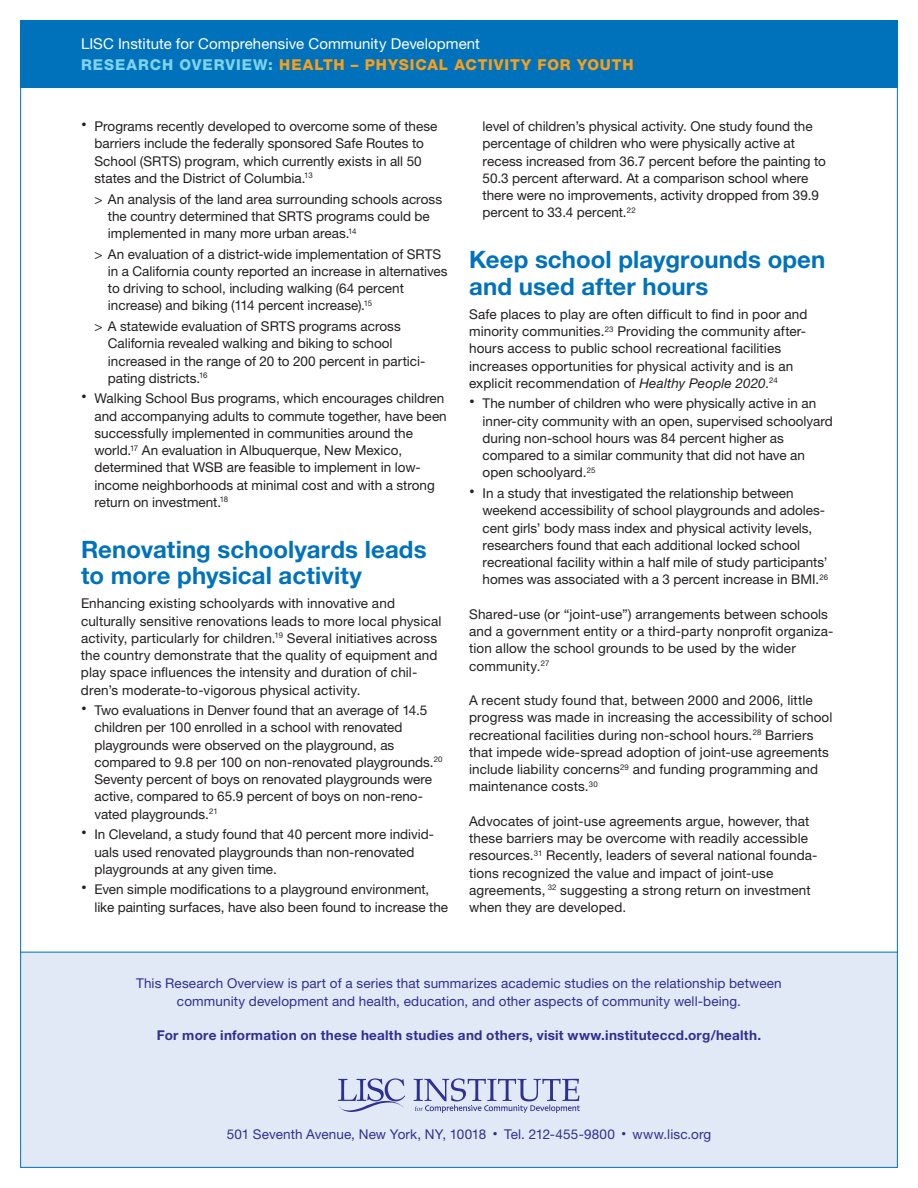
<style>
.page{position:relative;width:918px;height:1188px;background:#fff}
.page>*{position:absolute;margin:0;border:0;box-sizing:border-box;transform-origin:0 0}
.t1{font:700 24px/26.7px "Helvetica Neue LT Std";letter-spacing:.005em;color:#0072bc}
.t2{font:15px/21px "Helvetica Neue LT Std";letter-spacing:.005em;color:#fff}
.t3{font:13.5px/17.2px "Helvetica Neue LT Std";color:#231f20}
.t4{font:13.5px/17.2px "Helvetica Neue LT Std";letter-spacing:.01em;color:#2e3092;text-align:center}
.t5{font:700 13.5px "Helvetica Neue LT Std";letter-spacing:.02em;color:#2e3092}
.s1{font-weight:800;color:#7fd3ec}
.s2{font-weight:800;color:#f6a01b}
.s3{font-style:italic}
.s4{font-size:9.45px}
</style>
<div class="page">
<div style="left:20px;top:952px;width:878px;height:216px;background:#e1e9f6"></div>
<div style="left:20px;top:20px;width:878px;height:68px;background:#0072bc"></div>
<div style="left:20px;top:952px;width:878px;height:216px;border:1px solid #0072bc"></div>
<svg style="left:414px;top:1078px;width:166px;height:35px"></svg>
<svg style="left:338px;top:1078px;width:67px;height:34px"></svg>
<p class="t2" style="left:81px;top:33px;width:554px">LISC Institute for Comprehensive Community Development<br><span class="s1">RESEARCH OVERVIEW:</span> <span class="s2">HEALTH – PHYSICAL ACTIVITY FOR YO UTH</span></p>
<p class="t3" style="left:94px;top:118px;width:344px;text-indent:-14px"><sup>•</sup> Programs recently developed to overcome some of these barriers include the federally sponsored Safe Routes to School (SRTS) program, which currently exists in all 50 states and the District of Columbia.<sup>13</sup></p>
<p class="t3" style="left:108px;top:190px;width:336px;text-indent:-14px">&gt; An analysis of the land area surrounding schools across the country determined that SRTS programs could be implemented in many more urban areas.<sup>14</sup></p>
<p class="t3" style="left:108px;top:245px;width:341px;text-indent:-14px">&gt; An evaluation of a district-wide implementation of SRTS in a California county reported an increase in alternatives to driving to school, including walking (64 percent increase) and biking (114 percent increase).<sup>15</sup></p>
<p class="t3" style="left:108px;top:317px;width:319px;text-indent:-13px">&gt; A statewide evaluation of SRTS programs across California revealed walking and biking to school increased in the range of 20 to 200 percent in partici&shy;pating districts.<sup>16</sup></p>
<p class="t3" style="left:94px;top:390px;width:354px;text-indent:-13px"><sup>•</sup> Walking School Bus programs, which encourages children and accompanying adults to commute together, have been successfully implemented in communities around the world.<sup>17</sup> An evaluation in Albuquerque, New Mexico, determined that WSB are feasible to implement in low&shy;income neighborhoods at minimal cost and with a strong return on investment.<sup>18</sup></p>
<h1 class="t1" style="left:81px;top:535px;width:347px">Renovating schoolyards leads to more physical activity</h1>
<p class="t3" style="left:81px;top:595px;width:362px">Enhancing existing schoolyards with innovative and culturally sensitive renovations leads to more local physical activity, particularly for children.<sup>19</sup> Several initiatives across the country demonstrate that the quality of equipment and play space influences the intensity and duration of chil&shy;dren’s moderate-to-vigorous physical activity.</p>
<p class="t3" style="left:94px;top:702px;width:350px;text-indent:-14px"><sup>•</sup> Two evaluations in Denver found that an average of 14.5 children per 100 enrolled in a school with renovated playgrounds were observed on the playground, as compared to 9.8 per 100 on non-renovated playgrounds.<sup>20<br></sup>Seventy percent of boys on renovated playgrounds were active, compared to 65.9 percent of boys on non-reno&shy;vated playgrounds.<sup>21</sup></p>
<p class="t3" style="left:94px;top:826px;width:341px;text-indent:-14px"><sup>•</sup> In Cleveland, a study found that 40 percent more individ&shy;uals used renovated playgrounds than non-renovated playgrounds at any given time.</p>
<p class="t3" style="left:94px;top:881px;width:355px;text-indent:-14px"><sup>•</sup> Even simple modifications to a playground environment, like painting surfaces, have also been found to increase the</p>
<p class="t3" style="left:483px;top:118px;width:345px">level of children’s physical activity. One study found the percentage of children who were physically active at recess increased from 36.7 percent before the painting to 50.3 percent afterward. At a comparison school where there were no improvements, activity dropped from 39.9 percent to 33.4 percent.<sup>22</sup></p>
<h1 class="t1" style="left:469px;top:246px;width:358px">Keep school playgrounds open and used after hours</h1>
<p class="t3" style="left:469px;top:305px;width:340px">Safe places to play are often difficult to find in poor and minority communities.<sup>23</sup> Providing the community after&shy;hours access to public school recreational facilities increases opportunities for physical activity and is an explicit recommendation of <span class="s3">Healthy People 2020</span>.<sup>24</sup></p>
<p class="t3" style="left:483px;top:395px;width:352px;text-indent:-14px"><sup>•</sup> The number of children who were physically active in an inner-city community with an open, supervised schoolyard during non-school hours was 84 percent higher as compared to a similar community that did not have an open schoolyard.<sup>25</sup></p>
<p class="t3" style="left:483px;top:484px;width:347px;text-indent:-14px"><sup>•</sup> In a study that investigated the relationship between weekend accessibility of school playgrounds and adoles&shy;cent girls’ body mass index and physical activity levels, researchers found that each additional locked school recreational facility within a half mile of study participants’ homes was associated with a 3 percent increase in BMI.<sup>26</sup></p>
<p class="t3" style="left:469px;top:605px;width:366px">Shared-use (or “joint-use”) arrangements between schools and a government entity or a third-party nonprofit organiza&shy;tion allow the school grounds to be used by the wider community.<sup>27</sup></p>
<p class="t3" style="left:469px;top:691px;width:365px">A recent study found that, between 2000 and 2006, little progress was made in increasing the accessibility of school recreational facilities during non-school hours.<sup>28</sup> Barriers that impede wide-spread adoption of joint-use agreements include liability concerns<sup>29</sup> and funding programming and maintenance costs.<sup>30</sup></p>
<p class="t3" style="left:469px;top:812px;width:350px">Advocates of joint-use agreements argue, however, that these barriers may be overcome with readily accessible resources.<sup>31</sup> Recently, leaders of several national founda&shy;tions recognized the value and impact of joint-use agreements, <sup>32</sup> suggesting a strong return on investment when they are developed.</p>
<p class="t4" style="left:136px;top:975px;width:647px">This Research Overview is part of a series that summarizes academic studies on the relationship between community development and health, education, and other aspects of community well-being.</p>
<p class="t5" style="left:157px;top:1027px;width:606px">For more information on these health studies and others, visit www.instituteccd.org/health.</p>
<p class="t4" style="left:227px;top:1125px;width:486px">501 Seventh Avenue, New York, NY, 10018 <span class="s4">•</span> Tel. 212-455-9800 <span class="s4">•</span> www.lisc.org</p>
</div>
